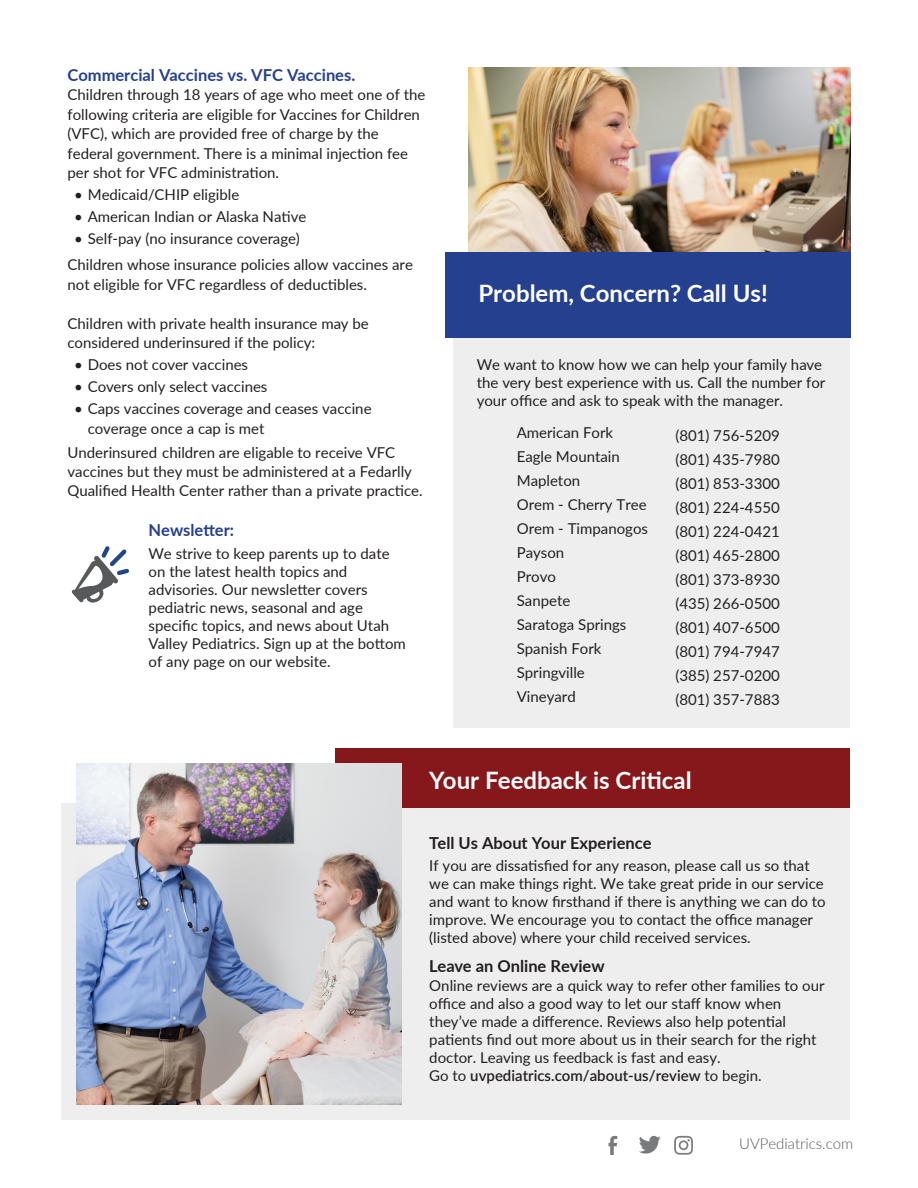
<style>
.page{position:relative;width:918px;height:1188px;background:#fff}
.page>*{position:absolute;margin:0;border:0;box-sizing:border-box;transform-origin:0 0}
.t1{font:700 24px "Lato";color:#fff}
.t2{font:700 16.5px "Lato";color:#231f20}
.t3{font:700 16.5px "Lato";color:#25408f}
.t4{font:15px/24px "Lato";color:#231f20}
.t5{font:300 15px "Lato";color:#58595b}
.s1{font-weight:600}
</style>
<div class="page">
<svg style="left:674px;top:1136px;width:19px;height:19px"></svg>
<svg style="left:639px;top:1136px;width:22px;height:18px"></svg>
<svg style="left:608px;top:1136px;width:9px;height:19px"></svg>
<div style="left:61px;top:804px;width:789px;height:316px;background:#eeeeef"></div>
<div style="left:335px;top:748px;width:515px;height:59px;background:#86171a"></div>
<div style="left:453px;top:318px;width:397px;height:410px;background:#eeeeef"></div>
<img style="left:77px;top:764px;width:325px;height:340px">
<img style="left:468px;top:68px;width:382px;height:184px">
<svg style="left:72px;top:546px;width:57px;height:57px"></svg>
<div style="left:445px;top:252px;width:405px;height:86px;background:#25408f"></div>
<p class="t3" style="left:68px;top:63px;width:289px">Commercial Vaccines vs. VFC Vaccines.</p>
<p class="t4" style="left:68px;top:84px;width:359px;line-height:19.5px">Children through 18 years of age who meet one of the following criteria are eligible for Vaccines for Children (VFC), which are provided free of charge by the federal government. There is a minimal injection fee per shot for VFC administration.</p>
<p class="t4" style="left:74px;top:182px;width:167px">• Medicaid/CHIP eligible</p>
<p class="t4" style="left:74px;top:204px;width:234px">• American Indian or Alaska Native</p>
<p class="t4" style="left:67px;top:225px;width:347px;line-height:26.2px;text-indent:7px">• Self-pay (no insurance coverage)<br>Children whose insurance policies allow vaccines are</p>
<p class="t4" style="left:67px;top:272px;width:301px">not eligible for VFC regardless of deductibles.</p>
<p class="t4" style="left:67px;top:313px;width:303px;line-height:19.5px">Children with private health insurance may be considered underinsured if the policy:</p>
<p class="t4" style="left:74px;top:352px;width:175px">• Does not cover vaccines</p>
<p class="t4" style="left:74px;top:374px;width:195px">• Covers only select vaccines</p>
<p class="t4" style="left:88px;top:398px;width:285px;line-height:19.5px;text-indent:-14px">• Caps vaccines coverage and ceases vaccine coverage once a cap is met</p>
<p class="t4" style="left:68px;top:442px;width:357px;line-height:18.9px">Underinsured children are eligable to receive VFC vaccines but they must be administered at a Fedarlly<br>Qualified Health Center rather than a private practice.</p>
<p class="t3" style="left:148px;top:517px;width:87px">Newsletter:</p>
<p class="t4" style="left:149px;top:544px;width:259px;line-height:18px">We strive to keep parents up to date on the latest health topics and advisories. Our newsletter covers pediatric news, seasonal and age specific topics, and news about Utah Valley Pediatrics. Sign up at the bottom of any page on our website.</p>
<h1 class="t1" style="left:478px;top:276px;width:291px">Problem, Concern? Call Us!</h1>
<p class="t4" style="left:477px;top:355px;width:350px;line-height:18px">We want to know how we can help your family have the very best experience with us. Call the number for your office and ask to speak with the manager.</p>
<p class="t4" style="left:517px;top:420px;width:133px">American Fork<br>Eagle Mountain<br>Mapleton<br>Orem - Cherry Tree<br>Orem - Timpanogos<br>Payson<br>Provo<br>Sanpete<br>Saratoga Springs<br>Spanish Fork<br>Springville<br>Vineyard</p>
<p class="t4" style="left:675px;top:423px;width:106px;text-align:justify">(801) 756-5209 (801) 435-7980 (801) 853-3300 (801) 224-4550 (801) 224-0421 (801) 465-2800 (801) 373-8930 (435) 266-0500 (801) 407-6500 (801) 794-7947 (385) 257-0200 (801) 357-7883</p>
<h1 class="t1" style="left:429px;top:762px;width:264px">Your Feedback is Critical</h1>
<p class="t2" style="left:429px;top:831px;width:224px">Tell Us About Your Experience</p>
<p class="t4" style="left:429px;top:856px;width:398px;line-height:18px">If you are dissatisfied for any reason, please call us so that we can make things right. We take great pride in our service and want to know firsthand if there is anything we can do to improve. We encourage you to contact the office manager (listed above) where your child received services.</p>
<p class="t2" style="left:429px;top:954px;width:177px">Leave an Online Review</p>
<p class="t4" style="left:429px;top:976px;width:397px;line-height:18px">Online reviews are a quick way to refer other families to our office and also a good way to let our staff know when they’ve made a difference. Reviews also help potential patients find out more about us in their search for the right doctor. Leaving us feedback is fast and easy.<br>Go to <span class="s1">uvpediatrics.com/about-us/review</span> to begin.</p>
<p class="t5" style="left:739px;top:1133px;width:116px">UVPediatrics.com</p>
</div>
